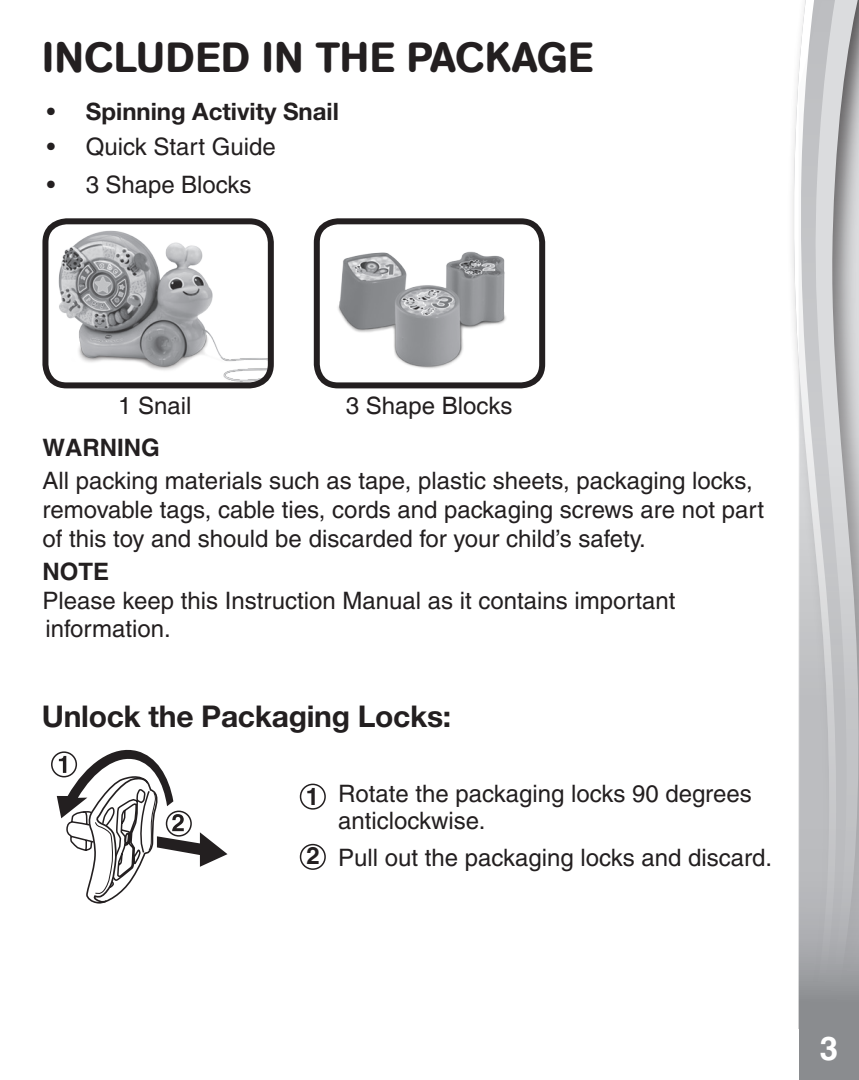
<style>
.page{position:relative;width:859px;height:1080px;background:#fff}
.page>*{position:absolute;margin:0;border:0;box-sizing:border-box;transform-origin:0 0}
.Headline{font:500 42px "AG Book Rounded";letter-spacing:.02em;color:#231f20}
.t1{font:700 33px "Helvetica";color:#fff}
.Second_line{font:700 30px "Helvetica Neue 75";letter-spacing:-.01em;color:#231f20}
.Headline-2{font:500 24px/28.8px "Helvetica";color:#231f20}
.Headline-3{font:700 24px "Helvetica Neue 75";color:#231f20}
.Headline-4{font:24px "Helvetica";color:#231f20}
.Headline-5{font:700 24px "Helvetica";color:#231f20}
.Body_text{font:700 24px "Helvetica";color:#231f20}
.s1{font-family:"Helvetica";font-weight:500}
</style>
<div class="page">
<svg style="left:793px;top:59px;width:6px;height:970px"></svg>
<svg style="left:799px;top:0;width:60px;height:1080px;background:#bebfc1"></svg>
<div style="left:51px;top:751px;width:26px;height:26px;border:2px solid #231f20;border-radius:50%"></div>
<svg style="left:57px;top:749px;width:170px;height:155px"></svg>
<div style="left:166px;top:811px;width:26px;height:26px;border:2px solid #231f20;border-radius:50%"></div>
<div style="left:300px;top:784px;width:26px;height:26px;border:2px solid #231f20;border-radius:50%"></div>
<div style="left:300px;top:844px;width:26px;height:26px;border:2px solid #231f20;border-radius:50%"></div>
<img style="left:52px;top:225px;width:215px;height:156px">
<div style="left:42px;top:218px;width:232px;height:170px;border:6px solid #231f20;border-radius:21px"></div>
<img style="left:321px;top:232px;width:221px;height:153px">
<div style="left:314px;top:218px;width:231px;height:170px;border:6px solid #231f20;border-radius:21px"></div>
<p class="Headline" style="left:42px;top:33px;width:552px">INCLUDED IN THE PACKAGE</p>
<p class="Headline-3" style="left:47px;top:97px;width:294px"><span class="s1">•</span> Spinning Activity Snail</p>
<p class="Headline-2" style="left:47px;top:133px;width:231px">• Quick Start Guide</p>
<p class="Headline-2" style="left:47px;top:170px;width:206px">• 3 Shape Blocks</p>
<p class="Headline-4" style="left:118px;top:392px;width:75px">1 Snail</p>
<p class="Headline-4" style="left:346px;top:392px;width:168px">3 Shape Blocks</p>
<p class="Headline-5" style="left:43px;top:433px;width:119px">WARNING</p>
<p class="Headline-2" style="left:43px;top:466px;width:723px">All packing materials such as tape, plastic sheets, packaging locks, removable tags, cable ties, cords and packaging screws are not part of this toy and should be discarded for your child’s safety.</p>
<p class="Headline-5" style="left:43px;top:557px;width:68px">NOTE</p>
<p class="Headline-2" style="left:43px;top:586px;width:634px">Please keep this Instruction Manual as it contains important information.</p>
<p class="Second_line" style="left:42px;top:697px;width:411px">Unlock the Packaging Locks:</p>
<p class="Body_text" style="left:306px;top:782px;width:15px">1</p>
<p class="Headline-2" style="left:338px;top:780px;width:415px;line-height:27px">Rotate the packaging locks 90 degrees anticlockwise.</p>
<p class="Body_text" style="left:307px;top:841px;width:15px">2</p>
<p class="Headline-2" style="left:338px;top:844px;width:435px">Pull out the packaging locks and discard.</p>
<h2 class="t1" style="left:820px;top:1025px;width:24px">3 <sup>3</sup>3</h2>
</div>
